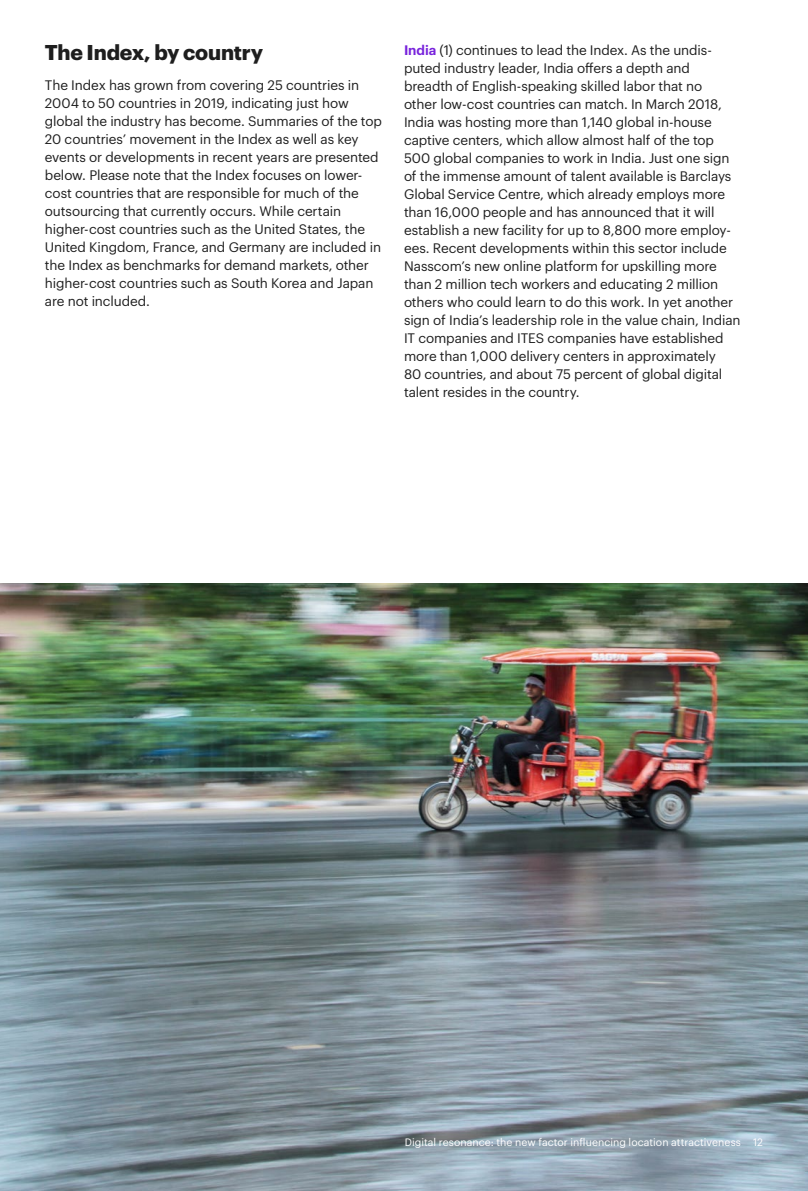
<style>
.page{position:relative;width:808px;height:1191px;background:#fff}
.page>*{position:absolute;margin:0;border:0;box-sizing:border-box;transform-origin:0 0}
.t1{font:700 21px "Graphik";letter-spacing:-.01em;color:#1e1e1e}
.t2{font:13.5px/18px "Graphik";letter-spacing:-.01em;color:#1e1e1e}
.t3{font:10.5px "Graphik";letter-spacing:.005em;color:#fff}
.s1{font-weight:600;color:#7823dc}
</style>
<div class="page">
<img style="left:0;top:583px;width:808px;height:608px">
<h1 class="t1" style="left:45px;top:36px;width:220px">The Index, by country</h1>
<p class="t2" style="left:45px;top:75px;width:338px">The Index has grown from covering 25 countries in 2004 to 50 countries in 2019, indicating just how global the industry has become. Summaries of the top 20 countries’ movement in the Index as well as key events or developments in recent years are presented below. Please note that the Index focuses on lower&shy;cost countries that are responsible for much of the outsourcing that currently occurs. While certain higher-cost countries such as the United States, the United Kingdom, France, and Germany are included in the Index as benchmarks for demand markets, other higher-cost countries such as South Korea and Japan are not included.</p>
<p class="t2" style="left:404px;top:40px;width:338px"><span class="s1">India</span> (1) continues to lead the Index. As the undis&shy;puted industry leader, India offers a depth and breadth of English-speaking skilled labor that no<br>other low-cost countries can match. In March 2018, India was hosting more than 1,140 global in-house captive centers, which allow almost half of the top 500 global companies to work in India. Just one sign of the immense amount of talent available is Barclays Global Service Centre, which already employs more than 16,000 people and has announced that it will establish a new facility for up to 8,800 more employ&shy;ees. Recent developments within this sector include Nasscom’s new online platform for upskilling more than 2 million tech workers and educating 2 million others who could learn to do this work. In yet another sign of India’s leadership role in the value chain, Indian IT companies and ITES companies have established more than 1,000 delivery centers in approximately<br>80 countries, and about 75 percent of global digital talent resides in the country.</p>
<p class="t3" style="left:405px;top:1134px;width:360px">Digital resonance: the new factor influencing location attractiveness 12</p>
</div>
